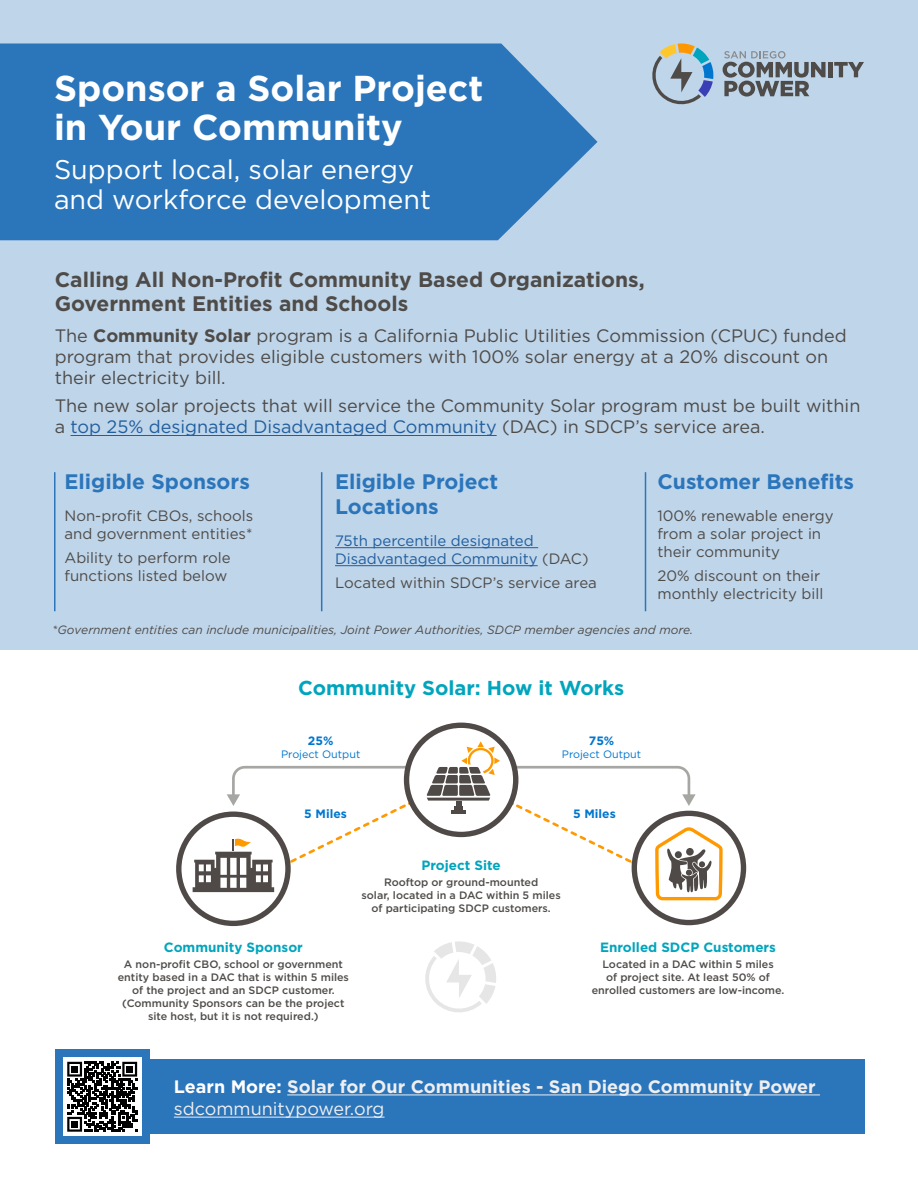
<style>
.page{position:relative;width:918px;height:1188px;background:#fff}
.page>*{position:absolute;margin:0;border:0;box-sizing:border-box;transform-origin:0 0}
.t1{font:700 36px/39px "Gotham";color:#fff}
.t2{font:27px/30px "Gotham";color:#fff}
.t3{font:700 21px/24px "Gotham";color:#4e4b48}
.t4{font:700 21px/25.2px "Gotham";color:#2b75bb}
.t5{font:700 20.1px "Gotham";color:#00a5bd}
.t6{font:18px/21px "Gotham";color:#4e4b48}
.t7{font:700 18px/21.6px "Gotham";color:#efeff0}
.t8{font:15px/18px "Gotham";color:#4e4b48}
.t9{font:15px/18px "Gotham";color:#215e9e}
.t10{font:700 13.5px "Gotham";color:#00a5bd}
.t11{font:700 12.15px "Gotham";color:#0076ce}
.t12{font:italic 12px "Gotham";color:#4e4b48}
.t13{font:500 10.8px/12.9px "Gotham";color:#4e4b48;text-align:center}
.t14{font:10.8px "Gotham";color:#0076ce}
.s1{font-weight:700}
.s2{color:#215e9e}
.s3{color:#4e4b48}
.s4{color:#fff}
.s5{font-weight:400}
</style>
<div class="page">
<div style="left:0;top:0;width:918px;height:650px;background:#bfd5ea"></div>
<svg style="left:0;top:43px;width:598px;height:197px;fill:#2b75bb"></svg>
<hr style="left:71px;top:435px;width:426px;height:1px;background:#215e9e">
<div style="left:56px;top:1059px;width:809px;height:75px;background:#2b75bb"></div>
<hr style="left:54px;top:472px;width:2px;height:139px;background:#2b75bb">
<hr style="left:335px;top:547px;width:203px;height:1px;background:#215e9e">
<hr style="left:335px;top:565px;width:203px;height:1px;background:#215e9e">
<hr style="left:321px;top:472px;width:1px;height:139px;background:#2b75bb">
<hr style="left:645px;top:472px;width:1px;height:139px;background:#2b75bb">
<hr style="left:287px;top:1094px;width:533px;height:1px;background:#efeff0">
<hr style="left:174px;top:1117px;width:211px;height:1px;background:#efeff0">
<div style="left:55px;top:1049px;width:95px;height:95px;background:#2b75bb"></div>
<svg style="left:652px;top:44px;width:61px;height:60px"></svg>
<hr style="left:828px;top:62px;width:4px;height:15px;background:#4e4b48">
<svg style="left:834px;top:62px;width:30px;height:15px"></svg>
<svg style="left:723px;top:51px;width:103px;height:46px"></svg>
<svg style="left:634px;top:813px;width:110px;height:110px"></svg>
<svg style="left:179px;top:814px;width:109px;height:109px"></svg>
<div style="left:176px;top:812px;width:115px;height:114px;border:5px solid #4f4a47;border-radius:50%"></div>
<svg style="left:193px;top:765px;width:222px;height:127px"></svg>
<svg style="left:507px;top:765px;width:218px;height:331px"></svg>
<svg style="left:407px;top:725px;width:109px;height:109px"></svg>
<div style="left:404px;top:723px;width:114px;height:114px;border:5px solid #4f4a47;border-radius:50%"></div>
<hr style="left:451px;top:810px;width:15px;height:3px;background:#4f4a47">
<svg style="left:427px;top:741px;width:73px;height:68px"></svg>
<svg style="left:425px;top:941px;width:71px;height:71px"></svg>
<div style="left:63px;top:1058px;width:78px;height:78px;background:#fff"></div>
<svg style="left:67px;top:1062px;width:70px;height:70px"></svg>
<div style="left:71px;top:1121px;width:7px;height:6px;background:#000"></div>
<h1 class="t1" style="left:54px;top:68px;width:431px">Sponsor a Solar Project in Your Community</h1>
<h2 class="t2" style="left:54px;top:154px;width:379px">Support local, solar energy and workforce development</h2>
<h3 class="t3" style="left:55px;top:267px;width:592px">Calling All Non-Profit Community Based Organizations,<br>Government Entities and Schools</h3>
<h3 class="t6" style="left:55px;top:325px;width:793px">The <span class="s1">Community Solar</span> program is a California Public Utilities Commission (CPUC) funded program that provides eligible customers with 100% solar energy at a 20% discount on their electricity bill.</h3>
<h3 class="t6" style="left:55px;top:395px;width:807px">The new solar projects that will service the Community Solar program must be built within a <span class="s2">top 25% designated Disadvantaged Community</span> (DAC) in SDCP’s service area.</h3>
<h3 class="t4" style="left:64px;top:469px;width:187px">Eligible Sponsors</h3>
<h3 class="t8" style="left:64px;top:506px;width:190px">Non-profit CBOs, schools and government entities*</h3>
<h3 class="t8" style="left:64px;top:549px;width:168px">Ability to perform role functions listed below</h3>
<h3 class="t4" style="left:335px;top:469px;width:165px">Eligible Project<br>Locations</h3>
<h3 class="t9" style="left:335px;top:531px;width:255px">75th percentile designated<br>Disadvantaged Community <span class="s3">(DAC)</span></h3>
<h3 class="t8" style="left:335px;top:574px;width:263px">Located within SDCP’s service area</h3>
<h3 class="t4" style="left:657px;top:469px;width:198px">Customer Benefits</h3>
<h3 class="t8" style="left:657px;top:506px;width:178px">100% renewable energy from a solar project in their community</h3>
<h3 class="t8" style="left:657px;top:567px;width:167px">20% discount on their monthly electricity bill</h3>
<p class="t12" style="left:52px;top:624px;width:643px">*Government entities can include municipalities, Joint Power Authorities, SDCP member agencies and more.</p>
<h3 class="t5" style="left:298px;top:674px;width:328px">Community Solar: How it Works</h3>
<p class="t11" style="left:308px;top:732px;width:27px">25%</p>
<p class="t14" style="left:281px;top:747px;width:81px">Project Output</p>
<p class="t11" style="left:589px;top:732px;width:27px">75%</p>
<p class="t14" style="left:562px;top:747px;width:81px">Project Output</p>
<p class="t11" style="left:304px;top:806px;width:44px">5 Miles</p>
<p class="t11" style="left:573px;top:806px;width:44px">5 Miles</p>
<p class="t10" style="left:164px;top:939px;width:140px">Community Sponsor</p>
<p class="t13" style="left:118px;top:958px;width:233px">A non-profit CBO, school or government entity based in a DAC that is within 5 miles of the project and an SDCP customer. (Community Sponsors can be the project site host, but it is not required.)</p>
<p class="t10" style="left:422px;top:856px;width:81px">Project Site</p>
<p class="t13" style="left:362px;top:876px;width:201px">Rooftop or ground-mounted<br>solar, located in a DAC within 5 miles of participating SDCP customers.</p>
<p class="t10" style="left:600px;top:939px;width:177px">Enrolled SDCP Customers</p>
<p class="t13" style="left:592px;top:958px;width:194px">Located in a DAC within 5 miles<br>of project site. At least 50% of enrolled customers are low-income.</p>
<h3 class="t7" style="left:174px;top:1076px;width:643px"><span class="s4">Learn More:</span> Solar for Our Communities - San Diego Community Power <span class="s5">sdcommunitypower.org</span></h3>
</div>
